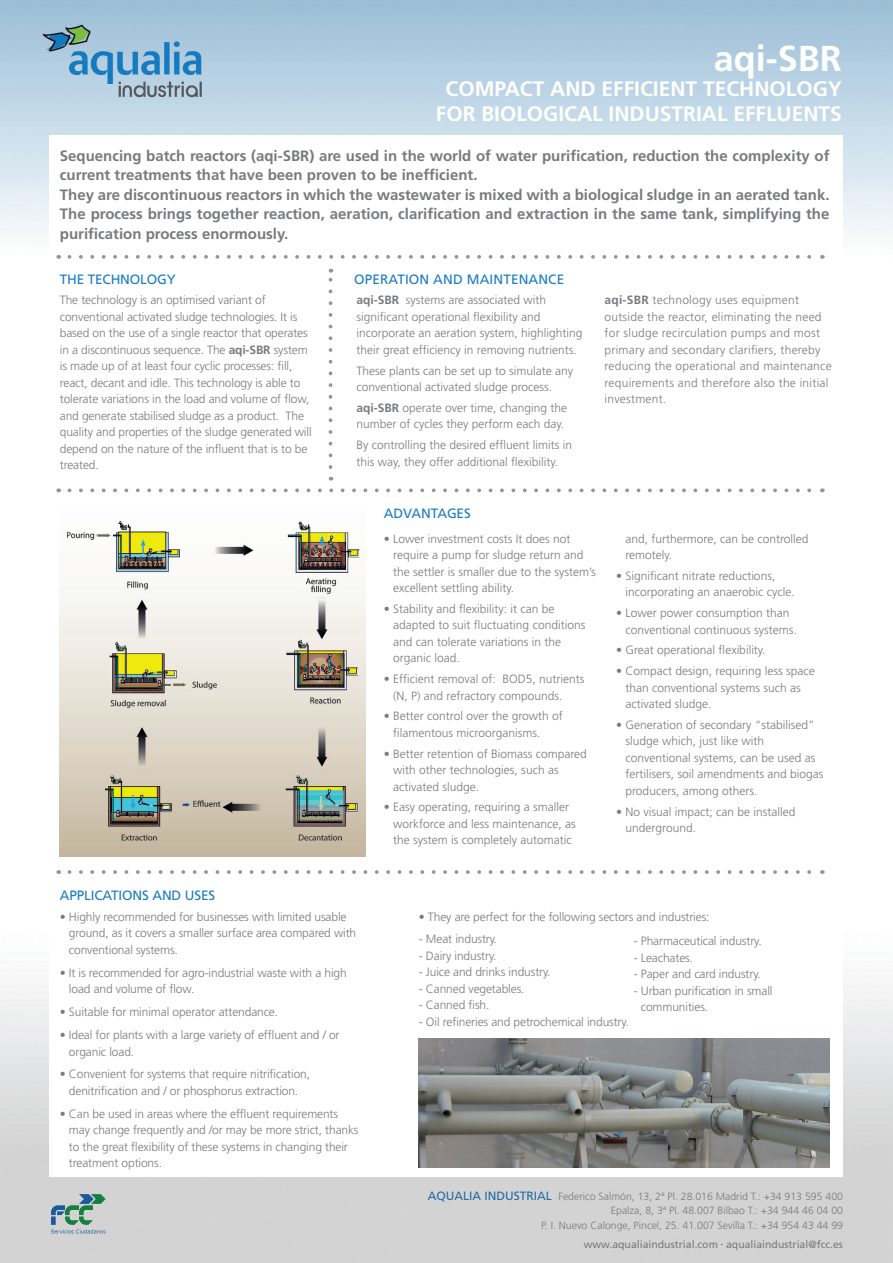
<style>
.page{position:relative;width:893px;height:1263px;background:#fff}
.page>*{position:absolute;margin:0;border:0;box-sizing:border-box;transform-origin:0 0}
.t1{font:700 36px "Frutiger";color:#fff}
.t2{font:700 21px/25.2px "Frutiger";color:#fff;text-align:center}
.t3{font:700 15px/19.5px "Frutiger";color:#787a7d}
.t4{font:13.5px "Frutiger";letter-spacing:-.01em;color:#197bc1}
.t5{font:13.5px "Frutiger";letter-spacing:.01em;color:#197bc1}
.t6{font:300 12px/16.5px "Frutiger";color:#787a7d}
.t7{font:300 12px/16.5px "Frutiger";letter-spacing:.02em;color:#787a7d}
.t8{font:300 10.5px/14.1px "Frutiger";color:#787a7d;text-align:right}
.t9{font:10.5px "Frutiger";color:#787a7d}
.s1{font-weight:700}
.s2{font-weight:400;font-size:12px;color:#216aa5}
.s3{font-size:4.5px}
</style>
<div class="page">
<img style="left:0;top:0;width:893px;height:1263px">
<div style="left:50px;top:135px;width:793px;height:1042px;background:#fff"></div>
<svg style="left:51px;top:1194px;width:55px;height:39px;background:#99b3b1"></svg>
<svg style="left:69px;top:255px;width:742px;height:4px"></svg>
<svg style="left:69px;top:488px;width:742px;height:4px"></svg>
<svg style="left:69px;top:870px;width:742px;height:4px"></svg>
<svg style="left:329px;top:269px;width:3px;height:198px"></svg>
<img style="left:60px;top:520px;width:306px;height:337px">
<img style="left:418px;top:1039px;width:411px;height:128px">
<h1 class="t1" style="left:714px;top:37px;width:130px">aqi-SBR</h1>
<h2 class="t2" style="left:436px;top:76px;width:408px">COMPACT AND EFFICIENT TECHNOLOGY<br>FOR BIOLOGICAL INDUSTRIAL EFFLUENTS</h2>
<p class="t3" style="left:60px;top:145px;width:771px">Sequencing batch reactors (aqi-SBR) are used in the world of water purification, reduction the complexity of current treatments that have been proven to be inefficient.<br>They are discontinuous reactors in which the wastewater is mixed with a biological sludge in an aerated tank.<br>The process brings together reaction, aeration, clarification and extraction in the same tank, simplifying the purification process enormously.</p>
<p class="t4" style="left:60px;top:271px;width:118px">THE TECHNOLOGY</p>
<p class="t6" style="left:60px;top:292px;width:253px">The technology is an optimised variant of conventional activated sludge technologies. It is based on the use of a single reactor that operates in a discontinuous sequence. The <span class="s1">aqi-SBR</span> system is made up of at least four cyclic processes: fill, react, decant and idle. This technology is able to tolerate variations in the load and volume of flow, and generate stabilised sludge as a product. The quality and properties of the sludge generated will depend on the nature of the influent that is to be treated.</p>
<p class="t5" style="left:354px;top:271px;width:212px">OPERATION AND MAINTENANCE</p>
<p class="t6" style="left:356px;top:292px;width:228px"><span class="s1">aqi-SBR</span> systems are associated with significant operational flexibility and incorporate an aeration system, highlighting their great efficiency in removing nutrients.</p>
<p class="t6" style="left:356px;top:362px;width:218px">These plants can be set up to simulate any conventional activated sludge process.</p>
<p class="t6" style="left:356px;top:399px;width:212px"><span class="s1">aqi-SBR</span> operate over time, changing the number of cycles they perform each day.</p>
<p class="t6" style="left:356px;top:437px;width:217px">By controlling the desired effluent limits in this way, they offer additional flexibility.</p>
<p class="t7" style="left:605px;top:292px;width:229px"><span class="s1">aqi-SBR</span> technology uses equipment outside the reactor, eliminating the need for sludge recirculation pumps and most primary and secondary clarifiers, thereby reducing the operational and maintenance requirements and therefore also the initial investment.</p>
<p class="t4" style="left:384px;top:505px;width:88px">ADVANTAGES</p>
<p class="t6" style="left:393px;top:530px;width:204px;text-indent:-9px">• Lower investment costs It does not require a pump for sludge return and the settler is smaller due to the system’s excellent settling ability.</p>
<p class="t6" style="left:393px;top:600px;width:194px;text-indent:-9px">• Stability and flexibility: it can be adapted to suit fluctuating conditions and can tolerate variations in the organic load.</p>
<p class="t6" style="left:393px;top:671px;width:193px;text-indent:-9px">• Efficient removal of: BOD5, nutrients (N, P) and refractory compounds.</p>
<p class="t6" style="left:393px;top:708px;width:171px;text-indent:-9px">• Better control over the growth of filamentous microorganisms.</p>
<p class="t6" style="left:393px;top:745px;width:195px;text-indent:-9px">• Better retention of Biomass compared with other technologies, such as activated sludge.</p>
<p class="t6" style="left:393px;top:799px;width:184px;text-indent:-9px">• Easy operating, requiring a smaller workforce and less maintenance, as the system is completely automatic</p>
<p class="t6" style="left:625px;top:530px;width:184px">and, furthermore, can be controlled remotely.</p>
<p class="t6" style="left:625px;top:567px;width:171px;text-indent:-9px">• Significant nitrate reductions, incorporating an anaerobic cycle.</p>
<p class="t6" style="left:625px;top:605px;width:173px;text-indent:-9px">• Lower power consumption than conventional continuous systems.</p>
<p class="t6" style="left:616px;top:642px;width:151px">• Great operational flexibility.</p>
<p class="t6" style="left:625px;top:663px;width:191px;text-indent:-9px">• Compact design, requiring less space than conventional systems such as activated sludge.</p>
<p class="t6" style="left:625px;top:716px;width:200px;text-indent:-9px">• Generation of secondary “stabilised” sludge which, just like with conventional systems, can be used as fertilisers, soil amendments and biogas producers, among others.</p>
<p class="t6" style="left:625px;top:803px;width:172px;text-indent:-9px">• No visual impact; can be installed underground.</p>
<p class="t4" style="left:60px;top:887px;width:157px">APPLICATIONS AND USES</p>
<p class="t6" style="left:69px;top:908px;width:289px;text-indent:-9px">• Highly recommended for businesses with limited usable ground, as it covers a smaller surface area compared with conventional systems.</p>
<p class="t6" style="left:69px;top:964px;width:279px;text-indent:-9px">• It is recommended for agro-industrial waste with a high load and volume of flow.</p>
<p class="t6" style="left:60px;top:1004px;width:220px">• Suitable for minimal operator attendance.</p>
<p class="t6" style="left:69px;top:1027px;width:272px;text-indent:-9px">• Ideal for plants with a large variety of effluent and / or organic load.</p>
<p class="t6" style="left:60px;top:1066px;width:252px;text-align:center">• Convenient for systems that require nitrification, denitrification and / or phosphorus extraction.</p>
<p class="t6" style="left:69px;top:1105px;width:291px;text-indent:-9px">• Can be used in areas where the effluent requirements may change frequently and /or may be more strict, thanks to the great flexibility of these systems in changing their treatment options.</p>
<p class="t6" style="left:419px;top:908px;width:292px">• They are perfect for the following sectors and industries:</p>
<p class="t6" style="left:419px;top:931px;width:80px">- Meat industry.</p>
<p class="t6" style="left:419px;top:947px;width:79px">- Dairy industry.</p>
<p class="t6" style="left:419px;top:964px;width:133px">- Juice and drinks industry.</p>
<p class="t6" style="left:419px;top:980px;width:107px">- Canned vegetables.</p>
<p class="t6" style="left:419px;top:997px;width:72px">- Canned fish.</p>
<p class="t6" style="left:419px;top:1013px;width:212px">- Oil refineries and petrochemical industry.</p>
<p class="t6" style="left:634px;top:933px;width:129px">- Pharmaceutical industry.</p>
<p class="t6" style="left:634px;top:949px;width:61px">- Leachates.</p>
<p class="t6" style="left:634px;top:966px;width:129px">- Paper and card industry.</p>
<p class="t6" style="left:641px;top:982px;width:133px;text-indent:-7px">- Urban purification in small communities.</p>
<p class="t8" style="left:428px;top:1189px;width:417px"><span class="s2">AQUALIA INDUSTRIAL</span> Federico Salmón, 13, 2ª Pl. 28.016 Madrid T.: +34 913 595 400<br>Epalza, 8, 3ª Pl. 48.007 Bilbao T.: +34 944 46 04 00<br>P. I. Nuevo Calonge, Pincel, 25. 41.007 Sevilla T.: +34 954 43 44 99</p>
<p class="t9" style="left:584px;top:1238px;width:261px">www.aqualiaindustrial.com <span class="s3">•</span> aqualiaindustrial@fcc.es</p>
</div>
